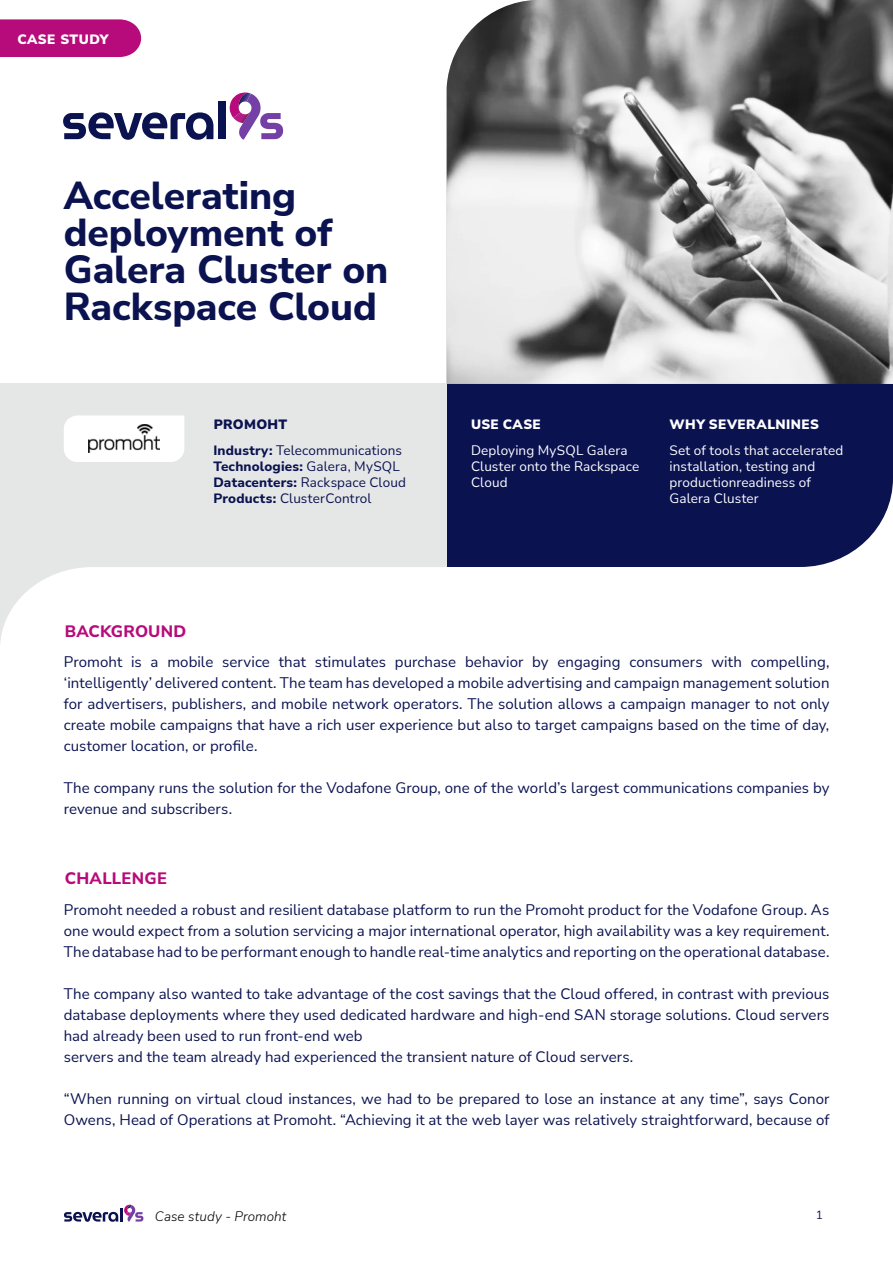
<style>
.page{position:relative;width:893px;height:1263px;background:#fff}
.page>*{position:absolute;margin:0;border:0;box-sizing:border-box;transform-origin:0 0}
.Heaader_02{font:800 39px/37px "Nunito Sans";letter-spacing:-.005em;color:#0a1250}
.Heaader_02-2{font:800 16.5px "Nunito Sans";letter-spacing:.015em;color:#b80a7a}
.Heaader_02-3{font:15px/21px "Nunito Sans";letter-spacing:.005em;color:#0a1250;text-align:justify}
.Heaader_02-4{font:13.5px/16.2px "Nunito Sans";letter-spacing:.01em;color:#fff}
.Heaader_02-5{font:13.5px "Nunito Sans";letter-spacing:.01em;color:#0a1250}
.Heaader_02-6{font:800 13.5px "Nunito Sans";letter-spacing:.015em;color:#0a1250}
.Heaader_02-7{font:900 13.5px "Nunito Sans";letter-spacing:.03em;color:#fff}
.Heaader_02-8{font:italic 300 13.5px "Nunito Sans";letter-spacing:.01em;color:#000}
.Contact{font:900 13.5px "Nunito Sans";letter-spacing:.03em;color:#fff}
.Heaader_02-9{font:900 13.5px "Nunito Sans";letter-spacing:.02em;color:#0a1250}
.t1{font:12px "Nunito";color:#1d184b}
.s1{font-weight:800}
.s2{font-weight:400}
</style>
<div class="page">
<svg style="left:64px;top:1204px;width:79px;height:18px"></svg>
<img style="left:447px;top:0;width:446px;height:384px">
<svg style="left:63px;top:112px;width:150px;height:28px"></svg>
<div style="left:219px;top:102px;width:7px;height:37px;background:#0a1250"></div>
<svg style="left:229px;top:92px;width:54px;height:48px"></svg>
<div style="left:446px;top:384px;width:447px;height:183px;background:#0a1250"></div>
<div style="left:0;top:384px;width:446px;height:289px;background:#e5e7e7"></div>
<div style="left:0;top:567px;width:446px;height:106px;background:#fff"></div>
<div style="left:0;top:19px;width:142px;height:38px;background:#b80b7b"></div>
<div style="left:64px;top:415px;width:120px;height:47px;background:#fff"></div>
<img style="left:88px;top:424px;width:72px;height:29px">
<p class="Contact" style="left:17px;top:29px;width:93px">CASE STUDY</p>
<p class="Heaader_02" style="left:64px;top:175px;width:326px">Accelerating deployment of<br>Galera Cluster on<br>Rackspace Cloud</p>
<p class="Heaader_02-9" style="left:214px;top:415px;width:75px">PROMOHT</p>
<p class="Heaader_02-7" style="left:471px;top:415px;width:71px">USE CASE</p>
<p class="Heaader_02-7" style="left:670px;top:415px;width:151px">WHY SEVERALNINES</p>
<p class="Heaader_02-5" style="left:213px;top:441px;width:190px"><span class="s1">Industry:</span> Telecommunications</p>
<p class="Heaader_02-6" style="left:213px;top:457px;width:188px">Technologies: <span class="s2">Galera, MySQL</span></p>
<p class="Heaader_02-5" style="left:213px;top:473px;width:194px"><span class="s1">Datacenters:</span> Rackspace Cloud</p>
<p class="Heaader_02-5" style="left:213px;top:489px;width:160px"><span class="s1">Products:</span> ClusterControl</p>
<p class="Heaader_02-4" style="left:471px;top:441px;width:170px">Deploying MySQL Galera<br>Cluster onto the Rackspace<br>Cloud</p>
<p class="Heaader_02-4" style="left:670px;top:441px;width:175px">Set of tools that accelerated</p>
<p class="Heaader_02-4" style="left:670px;top:458px;width:147px">installation, testing and productionreadiness of<br>Galera Cluster</p>
<p class="Heaader_02-2" style="left:65px;top:619px;width:123px">BACKGROUND</p>
<p class="Heaader_02-3" style="left:64px;top:651px;width:767px">Promoht is a mobile service that stimulates purchase behavior by engaging consumers with compelling, ‘intelligently’ delivered content. The team has developed a mobile advertising and campaign management solution for advertisers, publishers, and mobile network operators. The solution allows a campaign manager to not only create mobile campaigns that have a rich user experience but also to target campaigns based on the time of day, customer location, or profile.</p>
<p class="Heaader_02-3" style="left:64px;top:777px;width:767px">The company runs the solution for the Vodafone Group, one of the world’s largest communications companies by revenue and subscribers.</p>
<p class="Heaader_02-2" style="left:65px;top:867px;width:104px">CHALLENGE</p>
<p class="Heaader_02-3" style="left:64px;top:898px;width:767px">Promoht needed a robust and resilient database platform to run the Promoht product for the Vodafone Group. As one would expect from a solution servicing a major international operator, high availability was a key requirement.<br>The database had to be performant enough to handle real-time analytics and reporting on the operational database.</p>
<p class="Heaader_02-3" style="left:64px;top:982px;width:767px">The company also wanted to take advantage of the cost savings that the Cloud offered, in contrast with previous database deployments where they used dedicated hardware and high-end SAN storage solutions. Cloud servers had already been used to run front-end web</p>
<p class="Heaader_02-3" style="left:64px;top:1045px;width:571px">servers and the team already had experienced the transient nature of Cloud servers.</p>
<p class="Heaader_02-3" style="left:64px;top:1087px;width:767px">“When running on virtual cloud instances, we had to be prepared to lose an instance at any time”, says Conor<br>Owens, Head of Operations at Promoht. “Achieving it at the web layer was relatively straightforward, because of</p>
<p class="Heaader_02-8" style="left:155px;top:1207px;width:133px">Case study - Promoht</p>
<p class="t1" style="left:816px;top:1206px;width:9px">1</p>
</div>
